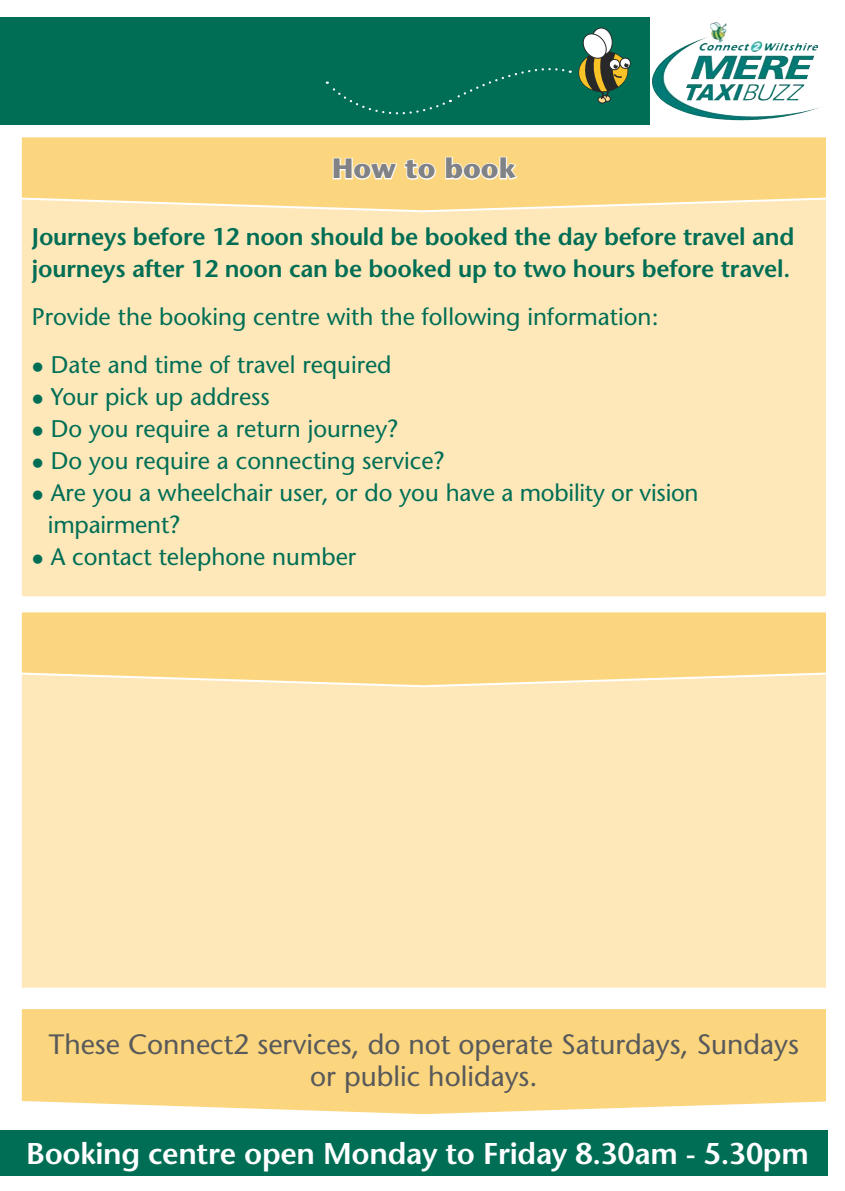
<style>
.page{position:relative;width:845px;height:1191px;background:#fff}
.page>*{position:absolute;margin:0;border:0;box-sizing:border-box;transform-origin:0 0}
.t1{font:600 30px "Stone Sans Std";letter-spacing:-.01em;color:#fff}
.t2{font:500 28px/32px "Stone Sans Std";color:#58595b;text-align:center}
.t3{font:700 28px "Stone Sans Std";color:#808285}
.t4{font:500 24px/32px "Stone Sans Std";color:#006e55}
.t5{font:600 24px/32px "Stone Sans Std";letter-spacing:-.01em;color:#006e55}
</style>
<div class="page">
<div style="left:0;top:1130px;width:828px;height:45px;background:#006e55"></div>
<div style="left:20px;top:158px;width:808px;height:440px;background:#fee8ba;border:2px solid #fff"></div>
<svg style="left:20px;top:137px;width:808px;height:76px;background:#fcd989"></svg>
<svg style="left:332px;top:152px;width:105px;height:40px;background:#fcde97"></svg>
<svg style="left:444px;top:156px;width:75px;height:25px;background:#fce4ab"></svg>
<div style="left:20px;top:633px;width:808px;height:356px;background:#fee8ba;border:2px solid #fff"></div>
<svg style="left:20px;top:612px;width:808px;height:76px;background:#fcd988"></svg>
<div style="left:0;top:17px;width:649px;height:108px;background:#006e55"></div>
<div style="left:620px;top:58px;width:11px;height:11px;background:#134e41;border-radius:50%"></div>
<div style="left:619px;top:57px;width:12px;height:12px;border:1px solid #292829;border-radius:50%"></div>
<svg style="left:578px;top:27px;width:51px;height:77px"></svg>
<svg style="left:326px;top:68px;width:245px;height:47px"></svg>
<img style="left:652px;top:22px;width:168px;height:98px">
<svg style="left:21px;top:1009px;width:805px;height:106px;background:#fcd987"></svg>
<p class="t3" style="left:332px;top:152px;width:186px">How to book</p>
<p class="t5" style="left:32px;top:220px;width:764px">Journeys before 12 noon should be booked the day before travel and journeys after 12 noon can be booked up to two hours before travel.</p>
<p class="t4" style="left:32px;top:300px;width:628px">Provide the booking centre with the following information:</p>
<p class="t4" style="left:32px;top:348px;width:361px">● Date and time of travel required</p>
<p class="t4" style="left:32px;top:380px;width:239px">● Your pick up address</p>
<p class="t4" style="left:32px;top:412px;width:368px">● Do you require a return journey?</p>
<p class="t4" style="left:32px;top:444px;width:414px">● Do you require a connecting service?</p>
<p class="t4" style="left:48px;top:476px;width:652px;text-indent:-16px">● Are you a wheelchair user, or do you have a mobility or vision impairment?</p>
<p class="t4" style="left:32px;top:540px;width:326px">● A contact telephone number</p>
<p class="t2" style="left:49px;top:1028px;width:752px">These Connect2 services, do not operate Saturdays, Sundays or public holidays.</p>
<p class="t1" style="left:26px;top:1136px;width:784px">Booking centre open Monday to Friday 8.30am - 5.30pm</p>
</div>
